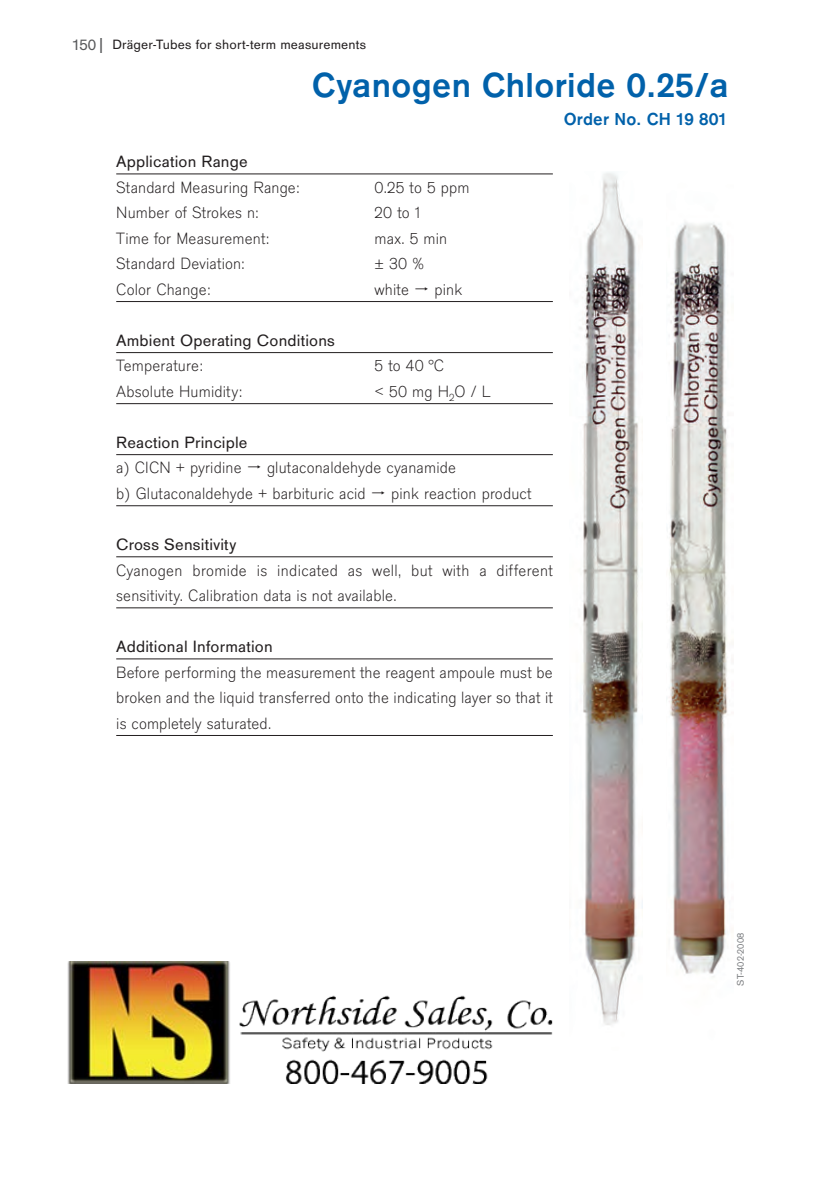
<style>
.page{position:relative;width:838px;height:1192px;background:#fff}
.page>*{position:absolute;margin:0;border:0;box-sizing:border-box;transform-origin:0 0}
.t1{font:700 36px "Draeger San";letter-spacing:.01em;color:#0161aa}
.t2{font:700 18px "Draeger San";letter-spacing:.01em;color:#0161aa}
.t3{font:300 17px/25.6px "Draeger San";letter-spacing:.01em;color:#231f20}
.t4{font:17px "Draeger San";letter-spacing:.01em;color:#231f20}
.t5{font:14px "Draeger San";letter-spacing:.01em;color:#231f20}
.t6{font:10px "Draeger San";color:#808285}
.s1{font-size:16px;color:#57585a}
.s2{font-size:18px;color:#57585a}
</style>
<div class="page">
<img style="left:580px;top:172px;width:59px;height:853px">
<img style="left:666px;top:222px;width:62px;height:755px">
<hr style="left:116px;top:173px;width:437px;height:1px;background:#231f20">
<hr style="left:116px;top:301px;width:437px;height:1px;background:#231f20">
<hr style="left:116px;top:352px;width:437px;height:1px;background:#231f20">
<hr style="left:116px;top:403px;width:437px;height:1px;background:#231f20">
<hr style="left:116px;top:454px;width:437px;height:1px;background:#231f20">
<hr style="left:116px;top:505px;width:437px;height:1px;background:#231f20">
<hr style="left:116px;top:556px;width:437px;height:1px;background:#231f20">
<hr style="left:116px;top:607px;width:437px;height:1px;background:#231f20">
<hr style="left:116px;top:658px;width:437px;height:1px;background:#231f20">
<hr style="left:116px;top:735px;width:437px;height:1px;background:#231f20">
<img style="left:68px;top:961px;width:485px;height:122px">
<p class="t5" style="left:73px;top:36px;width:295px"><span class="s1">150</span><span class="s2">|</span> Dräger-Tubes for short-term measurements</p>
<h1 class="t1" style="left:312px;top:63px;width:418px">Cyanogen Chloride 0.25/a</h1>
<p class="t2" style="left:564px;top:108px;width:164px">Order No. CH 19 801</p>
<p class="t4" style="left:116px;top:151px;width:133px">Application Range</p>
<p class="t3" style="left:116px;top:174px;width:185px">Standard Measuring Range:</p>
<p class="t3" style="left:375px;top:174px;width:97px">0.25 to 5 ppm</p>
<p class="t3" style="left:116px;top:199px;width:144px">Number of Strokes n:</p>
<p class="t3" style="left:375px;top:199px;width:48px">20 to 1</p>
<p class="t3" style="left:116px;top:225px;width:155px">Time for Measurement:</p>
<p class="t3" style="left:375px;top:225px;width:74px">max. 5 min</p>
<p class="t3" style="left:116px;top:250px;width:130px">Standard Deviation:</p>
<p class="t3" style="left:375px;top:250px;width:51px">± 30 %</p>
<p class="t3" style="left:116px;top:276px;width:96px">Color Change:</p>
<p class="t3" style="left:375px;top:276px;width:36px">white</p>
<p class="t3" style="left:434px;top:276px;width:29px">pink</p>
<p class="t4" style="left:116px;top:330px;width:220px">Ambient Operating Conditions</p>
<p class="t3" style="left:116px;top:353px;width:88px">Temperature:</p>
<p class="t3" style="left:375px;top:353px;width:71px">5 to 40 °C</p>
<p class="t3" style="left:116px;top:378px;width:127px">Absolute Humidity:</p>
<p class="t3" style="left:375px;top:378px;width:118px">&lt; 50 mg H<sub>2</sub>O / L</p>
<p class="t4" style="left:116px;top:432px;width:133px">Reaction Principle</p>
<p class="t3" style="left:116px;top:455px;width:127px">a) CICN + pyridine</p>
<p class="t3" style="left:116px;top:455px;width:341px;text-indent:151px">glutaconaldehyde cyanamide b) Glutaconaldehyde + barbituric acid</p>
<p class="t3" style="left:391px;top:480px;width:142px">pink reaction product</p>
<p class="t4" style="left:116px;top:534px;width:121px">Cross Sensitivity</p>
<p class="t3" style="left:116px;top:557px;width:438px">Cyanogen bromide is indicated as well, but with a different sensitivity. Calibration data is not available.</p>
<p class="t4" style="left:116px;top:636px;width:158px">Additional Information</p>
<p class="t3" style="left:116px;top:659px;width:438px;text-align:justify">Before performing the measurement the reagent ampoule must be broken and the liquid transferred onto the indicating layer so that it is completely saturated.</p>
<p class="t6" style="left:734px;top:985px;width:54px;rotate:-90deg">ST-402-2008</p>
</div>
